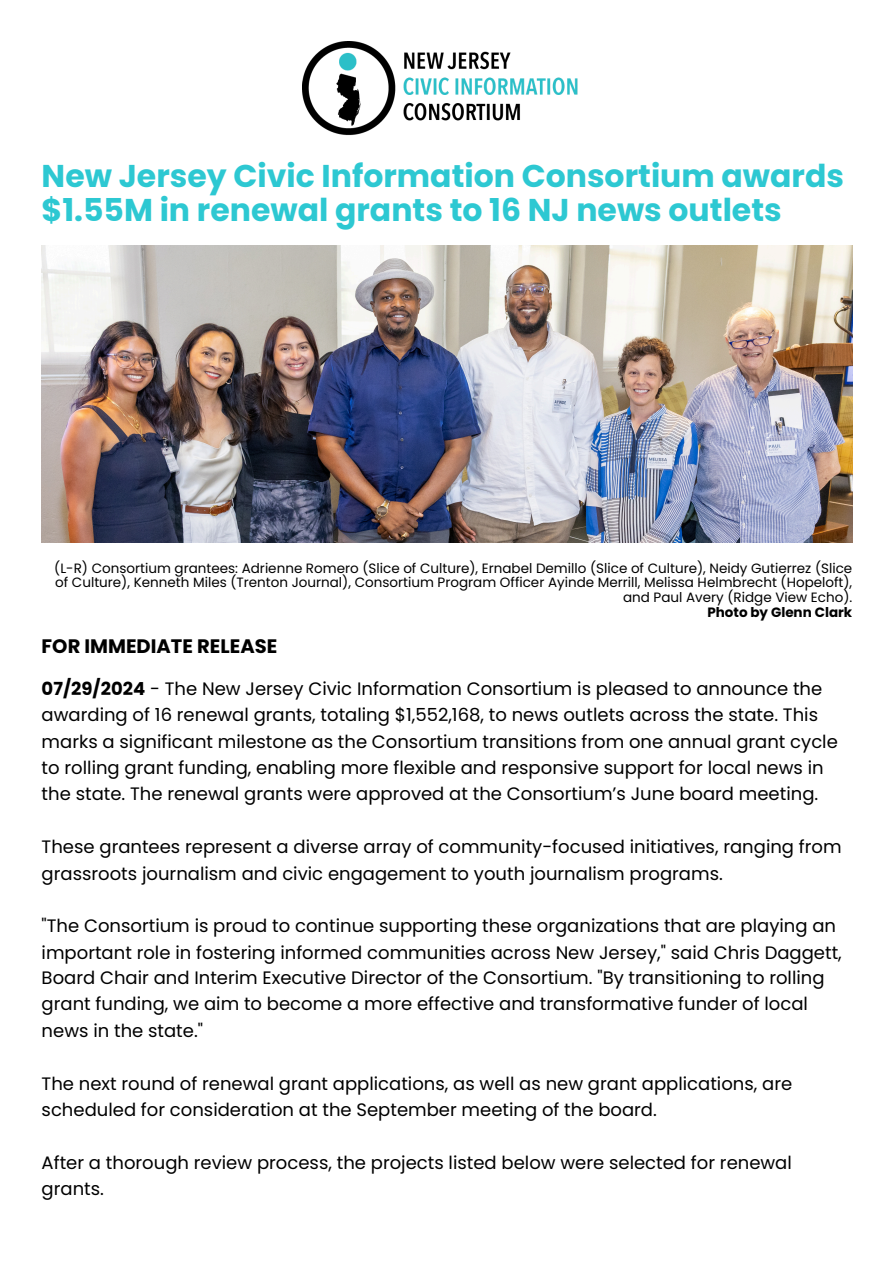
<style>
.page{position:relative;width:894px;height:1263px;background:#fff}
.page>*{position:absolute;margin:0;border:0;box-sizing:border-box;transform-origin:0 0}
.t1{font:700 31.5px/33.8px "Poppins";color:#2dc8d2}
.t2{font:700 19.5px "Poppins";color:#000}
.t3{font:18px/26.1px "Poppins";color:#000}
.t4{font:13.5px/14.7px "Poppins";color:#000;text-align:right}
.s1{font-weight:700}
</style>
<div class="page">
<img style="left:303px;top:42px;width:275px;height:94px">
<img style="left:42px;top:245px;width:810px;height:297px">
<h1 class="t1" style="left:42px;top:159px;width:803px">New Jersey Civic Information Consortium awards $1.55M in renewal grants to 16 NJ news outlets</h1>
<p class="t4" style="left:54px;top:561px;width:799px">(L-R) Consortium grantees: Adrienne Romero (Slice of Culture), Ernabel Demillo (Slice of Culture), Neidy Gutierrez (Slice of Culture), Kenneth Miles (Trenton Journal), Consortium Program Officer Ayinde Merrill, Melissa Helmbrecht (Hopeloft), and Paul Avery (Ridge View Echo).<br><span class="s1">Photo by Glenn Clark</span></p>
<h2 class="t2" style="left:42px;top:632px;width:237px">FOR IMMEDIATE RELEASE</h2>
<p class="t3" style="left:42px;top:676px;width:797px"><span class="s1">07/29/2024</span> - The New Jersey Civic Information Consortium is pleased to announce the awarding of 16 renewal grants, totaling $1,552,168, to news outlets across the state. This marks a significant milestone as the Consortium transitions from one annual grant cycle to rolling grant funding, enabling more flexible and responsive support for local news in the state. The renewal grants were approved at the Consortium’s June board meeting.</p>
<p class="t3" style="left:42px;top:833px;width:801px;line-height:27px">These grantees represent a diverse array of community-focused initiatives, ranging from grassroots journalism and civic engagement to youth journalism programs.</p>
<p class="t3" style="left:42px;top:912px;width:801px">"The Consortium is proud to continue supporting these organizations that are playing an important role in fostering informed communities across New Jersey," said Chris Daggett, Board Chair and Interim Executive Director of the Consortium. "By transitioning to rolling grant funding, we aim to become a more effective and transformative funder of local news in the state."</p>
<p class="t3" style="left:42px;top:1071px;width:752px">The next round of renewal grant applications, as well as new grant applications, are scheduled for consideration at the September meeting of the board.</p>
<p class="t3" style="left:42px;top:1150px;width:751px">After a thorough review process, the projects listed below were selected for renewal grants.</p>
</div>
